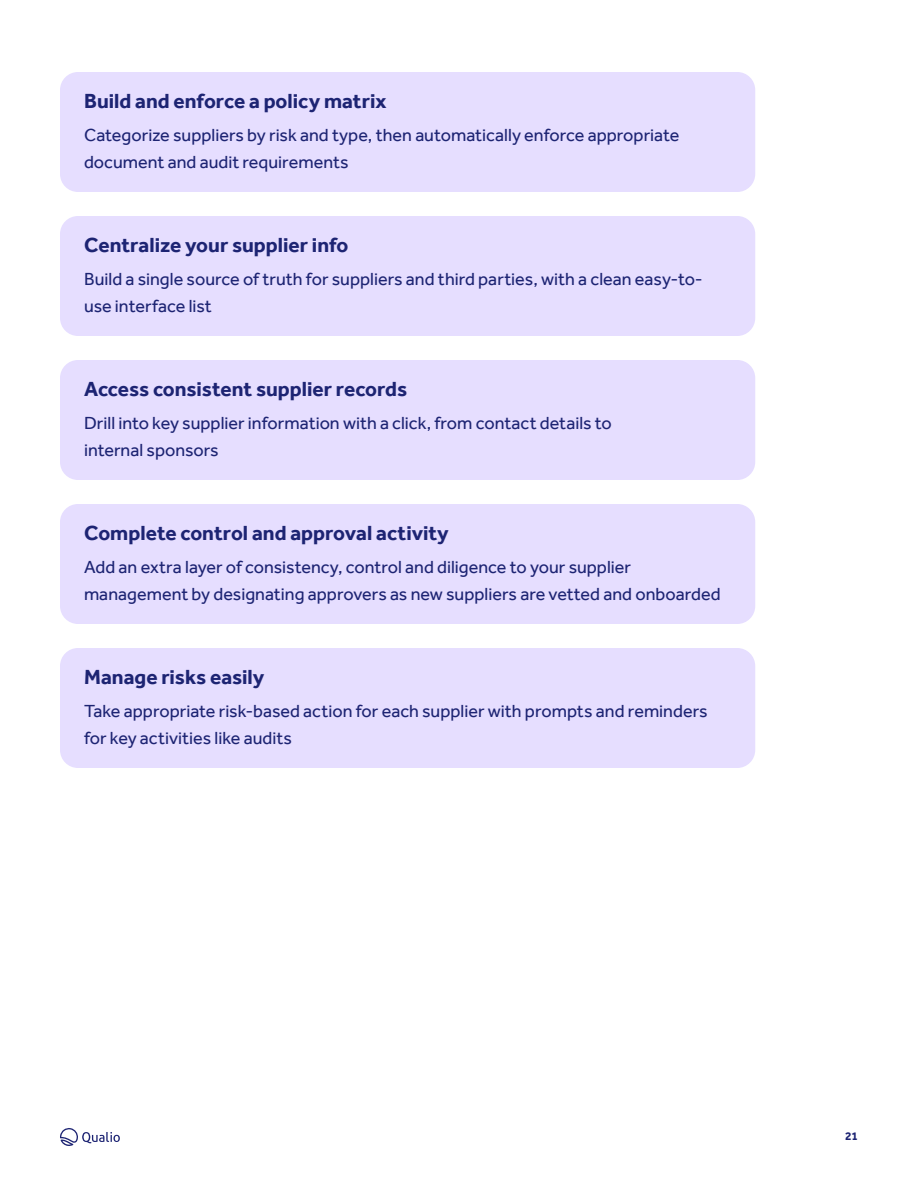
<style>
.page{position:relative;width:918px;height:1188px;background:#fff}
.page>*{position:absolute;margin:0;border:0;box-sizing:border-box;transform-origin:0 0}
.t1{font:700 21px "Effra";color:#1d2473}
.t2{font:18px/27px "Effra";color:#1d2473}
.t3{font:700 12px "Effra";color:#1d2473}
</style>
<div class="page">
<svg style="left:60px;top:1128px;width:60px;height:18px"></svg>
<div style="left:60px;top:360px;width:695px;height:120px;background:#e6deff;border-radius:18px"></div>
<div style="left:60px;top:648px;width:695px;height:120px;background:#e6deff;border-radius:18px"></div>
<div style="left:60px;top:216px;width:695px;height:120px;background:#e6deff;border-radius:18px"></div>
<div style="left:60px;top:72px;width:695px;height:120px;background:#e6deff;border-radius:18px"></div>
<div style="left:60px;top:504px;width:695px;height:120px;background:#e6deff;border-radius:18px"></div>
<p class="t1" style="left:84px;top:88px;width:304px">Build and enforce a policy matrix</p>
<p class="t2" style="left:84px;top:121px;width:597px">Categorize suppliers by risk and type, then automatically enforce appropriate document and audit requirements</p>
<p class="t1" style="left:84px;top:232px;width:266px">Centralize your supplier info</p>
<p class="t2" style="left:84px;top:265px;width:620px">Build a single source of truth for suppliers and third parties, with a clean easy-to&shy;use interface list</p>
<p class="t1" style="left:84px;top:376px;width:325px">Access consistent supplier records</p>
<p class="t2" style="left:84px;top:409px;width:529px">Drill into key supplier information with a click, from contact details to internal sponsors</p>
<p class="t1" style="left:84px;top:520px;width:366px">Complete control and approval activity</p>
<p class="t2" style="left:84px;top:553px;width:638px">Add an extra layer of consistency, control and diligence to your supplier management by designating approvers as new suppliers are vetted and onboarded</p>
<p class="t1" style="left:84px;top:664px;width:182px">Manage risks easily</p>
<p class="t2" style="left:84px;top:697px;width:625px">Take appropriate risk-based action for each supplier with prompts and reminders for key activities like audits</p>
<p class="t3" style="left:845px;top:1129px;width:14px">21</p>
</div>
